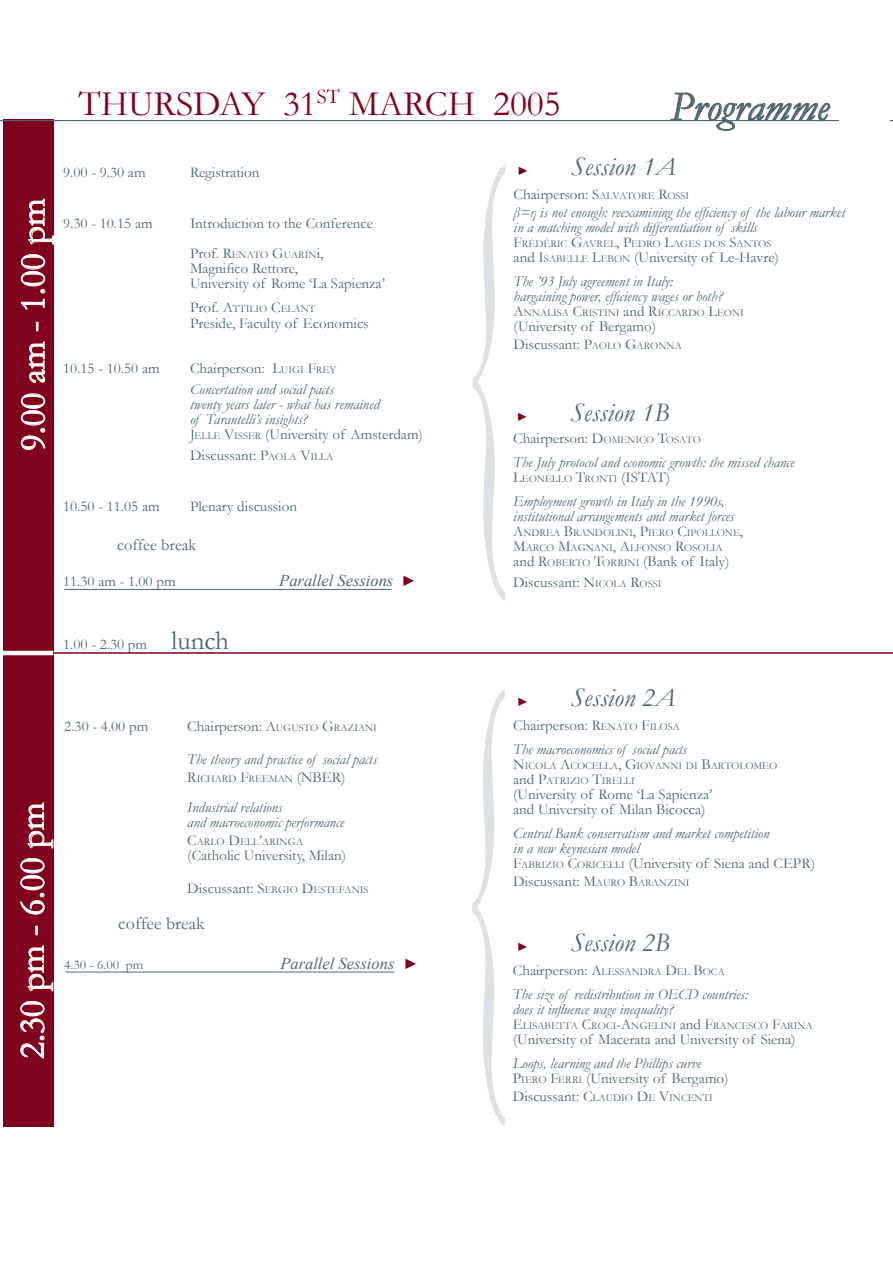
<style>
.page{position:relative;width:893px;height:1263px;background:#fff}
.page>*{position:absolute;margin:0;border:0;box-sizing:border-box;transform-origin:0 0}
.t1{font:480px "Garamond";color:#4f646e;scale:.25 1}
.t2{font:italic 42px "Garamond";color:#4f646e}
.t3{font:36px "Garamond";color:#fff}
.t4{font:36px "Garamond";color:#80011d}
.t5{font:italic 27px "Garamond";color:#4f646e}
.t6{font:18px "Garamond";color:#4f646e}
.t7{font:italic 16.5px "Times New Roman";color:#4f646e}
.t8{font:16.5px "Garamond";color:#4f646e}
.t9{font:15px "Garamond";color:#4f646e}
.heading_5{font:italic 15px "Garamond";color:#4f646e}
.Body_Text{font:italic 15px "Garamond";color:#4f646e}
.t10{font:13.5px "Garamond";color:#4f646e}
.t11{font:italic 12px "Garamond";color:#80011d}
.t12{font:10.5px "Garamond";color:#4f646e}
.s1{font-size:15px}
.s2{font-size:10.5px}
.s3{font-family:"Garamond";font-size:15px;color:#80011d}
.s4{font-size:27px}
</style>
<div class="page">
<div style="left:3px;top:120px;width:50px;height:1007px;background:#80011d"></div>
<svg style="left:21px;top:393px;width:25px;height:57px"></svg>
<svg style="left:28px;top:341px;width:18px;height:42px"></svg>
<svg style="left:36px;top:322px;width:3px;height:10px"></svg>
<svg style="left:21px;top:254px;width:25px;height:56px"></svg>
<svg style="left:28px;top:198px;width:26px;height:47px"></svg>
<svg style="left:20px;top:1001px;width:25px;height:58px"></svg>
<svg style="left:27px;top:945px;width:27px;height:47px"></svg>
<svg style="left:35px;top:925px;width:3px;height:11px"></svg>
<svg style="left:20px;top:858px;width:25px;height:57px"></svg>
<svg style="left:27px;top:802px;width:27px;height:47px"></svg>
<hr style="left:53px;top:652px;width:840px;height:2px;background:#80011d">
<svg style="left:670px;top:92px;width:161px;height:39px"></svg>
<hr style="left:0;top:120px;width:839px;height:1px;background:#4f646e">
<hr style="left:3px;top:651px;width:50px;height:4px;background:#fff">
<p class="t4" style="left:79px;top:79px;width:484px">THURSDAY 31<sup>ST</sup> MARCH 2005</p>
<p class="t2" style="left:670px;top:78px;width:160px">Programme</p>
<p class="t3" style="left:9px;top:451px;width:254px;rotate:-90deg">9.00 am - 1.00 pm</p>
<p class="t9" style="left:63px;top:163px;width:84px">9.00 - 9.30 am</p>
<p class="t9" style="left:190px;top:163px;width:71px">Registration</p>
<p class="t9" style="left:63px;top:214px;width:91px">9.30 - 10.15 am</p>
<p class="t9" style="left:190px;top:214px;width:185px">Introduction to the Conference</p>
<p class="t12" style="left:190px;top:248px;width:135px"><span class="s1">Prof. R</span>ENATO <span class="s1">G</span>UARIN<span class="s1">i,</span></p>
<p class="t9" style="left:190px;top:259px;width:110px">Magnifico Rettore,</p>
<p class="t9" style="left:190px;top:274px;width:196px">University of Rome ‘La Sapienza’</p>
<p class="t12" style="left:190px;top:302px;width:127px"><span class="s1">Prof. A</span>TTILIO <span class="s1">C</span>ELANT</p>
<p class="t9" style="left:190px;top:313px;width:180px">Preside, Faculty of Economics</p>
<p class="t9" style="left:63px;top:358px;width:98px">10.15 - 10.50 am</p>
<p class="t9" style="left:190px;top:358px;width:148px">Chairperson: L<span class="s2">UIGI</span> F<span class="s2">REY</span></p>
<p class="heading_5" style="left:190px;top:379px;width:145px">Concertation and social pacts</p>
<p class="heading_5" style="left:190px;top:394px;width:191px">twenty years later - what has remained</p>
<p class="heading_5" style="left:190px;top:409px;width:119px">of Tarantelli’s insights?</p>
<p class="t9" style="left:190px;top:424px;width:234px">J<span class="s2">ELLE</span> V<span class="s2">ISSER</span> (University of Amsterdam)</p>
<p class="t9" style="left:190px;top:445px;width:145px">Discussant: P<span class="s2">AOLA</span> V<span class="s2">ILLA</span></p>
<p class="t9" style="left:63px;top:496px;width:98px">10.50 - 11.05 am</p>
<p class="t9" style="left:190px;top:496px;width:109px">Plenary discussion</p>
<p class="t8" style="left:117px;top:533px;width:81px">coffee break</p>
<p class="t9" style="left:63px;top:571px;width:114px">11.30 am - 1.00 pm</p>
<p class="t7" style="left:279px;top:569px;width:139px">Parallel Sessions <span class="s3">►</span></p>
<p class="t11" style="left:517px;top:163px;width:13px">►</p>
<p class="t5" style="left:571px;top:148px;width:106px">Session 1A</p>
<h1 class="t1" style="left:456px;top:24px;width:231px">{</h1>
<p class="t9" style="left:514px;top:184px;width:177px">Chairperson: S<span class="s2">ALVATORE</span> R<span class="s2">OSSI</span></p>
<p class="heading_5" style="left:514px;top:202px;width:333px">β=η is not enough: reexamining the efficiency of the labour market</p>
<p class="heading_5" style="left:514px;top:217px;width:245px">in a matching model with differentiation of skills</p>
<p class="t12" style="left:514px;top:237px;width:259px"><span class="s1">F</span>RÉDÉRIC <span class="s1">G</span>AVREL<span class="s1">, P</span>EDRO <span class="s1">L</span>AGES DOS <span class="s1">S</span>ANTOS</p>
<p class="t9" style="left:514px;top:247px;width:267px">and I<span class="s2">SABELLE</span> L<span class="s2">EBON</span> (University of Le-Havre)</p>
<p class="heading_5" style="left:514px;top:271px;width:161px">The ’93 July agreement in Italy:</p>
<p class="heading_5" style="left:514px;top:286px;width:211px">bargaining power, efficiency wages or both?</p>
<p class="t12" style="left:514px;top:306px;width:232px"><span class="s1">A</span>NNALISA <span class="s1">C</span>RISTINI <span class="s1">and R</span>ICCARDO <span class="s1">L</span>EONI</p>
<p class="t9" style="left:514px;top:316px;width:144px">(University of Bergamo)</p>
<p class="t9" style="left:514px;top:334px;width:170px">Discussant: P<span class="s2">AOLO</span> G<span class="s2">ARONNA</span></p>
<p class="t11" style="left:516px;top:409px;width:13px">►</p>
<p class="t5" style="left:570px;top:394px;width:101px">Session 1B</p>
<p class="t9" style="left:513px;top:428px;width:189px">Chairperson: D<span class="s2">OMENICO</span> T<span class="s2">OSATO</span></p>
<p class="heading_5" style="left:513px;top:452px;width:283px">The July protocol and economic growth: the missed chance</p>
<p class="t12" style="left:513px;top:472px;width:158px"><span class="s1">L</span>EONELLO <span class="s1">T</span>RONTI <span class="s1">(ISTAT)</span></p>
<p class="heading_5" style="left:513px;top:491px;width:213px">Employment growth in Italy in the 1990s,</p>
<p class="heading_5" style="left:513px;top:506px;width:222px">institutional arrangements and market forces</p>
<p class="t12" style="left:513px;top:526px;width:231px"><span class="s1">A</span>NDREA <span class="s1">B</span>RANDOLINI<span class="s1">, P</span>IERO <span class="s1">C</span>IPOLLONE<span class="s1">,</span></p>
<p class="t12" style="left:513px;top:541px;width:211px"><span class="s1">M</span>ARCO <span class="s1">M</span>AGNANI<span class="s1">, A</span>LFONSO <span class="s1">R</span>OSOLIA</p>
<p class="t9" style="left:513px;top:551px;width:218px">and R<span class="s2">OBERTO</span> T<span class="s2">ORRINI</span> (Bank of Italy)</p>
<p class="t9" style="left:513px;top:572px;width:150px">Discussant: N<span class="s2">ICOLA</span> R<span class="s2">OSSI</span></p>
<p class="t9" style="left:63px;top:634px;width:167px">1.00 - 2.30 pm <span class="s4">lunch</span></p>
<p class="t3" style="left:8px;top:1059px;width:258px;rotate:-90deg">2.30 pm - 6.00 pm</p>
<p class="t9" style="left:64px;top:716px;width:85px">2.30 - 4.00 pm</p>
<p class="t9" style="left:187px;top:716px;width:191px">Chairperson: A<span class="s2">UGUSTO</span> G<span class="s2">RAZIANI</span></p>
<p class="heading_5" style="left:187px;top:749px;width:191px">The theory and practice of social pacts</p>
<p class="t12" style="left:187px;top:772px;width:160px"><span class="s1">R</span>ICHARD <span class="s1">F</span>REEMAN <span class="s1">(NBER)</span></p>
<p class="Body_Text" style="left:187px;top:797px;width:96px">Industrial relations</p>
<p class="Body_Text" style="left:187px;top:812px;width:159px">and macroeconomic performance</p>
<p class="t12" style="left:187px;top:835px;width:117px"><span class="s1">C</span>ARLO <span class="s1">D</span>ELL<span class="s1">’</span>ARINGA</p>
<p class="t9" style="left:187px;top:845px;width:160px">(Catholic University, Milan)</p>
<p class="t12" style="left:187px;top:883px;width:183px"><span class="s1">Discussant: S</span>ERGIO <span class="s1">D</span>ESTEFANIS</p>
<p class="t6" style="left:118px;top:911px;width:88px">coffee break</p>
<p class="t10" style="left:64px;top:955px;width:80px">4.30 - 6.00 pm</p>
<p class="t7" style="left:280px;top:952px;width:139px">Parallel Sessions <span class="s3">►</span></p>
<h1 class="t1" style="left:456px;top:549px;width:231px">{</h1>
<p class="t11" style="left:517px;top:694px;width:13px">►</p>
<p class="t5" style="left:571px;top:679px;width:106px">Session 2A</p>
<p class="t9" style="left:513px;top:715px;width:168px">Chairperson: R<span class="s2">ENATO</span> F<span class="s2">ILOSA</span></p>
<p class="heading_5" style="left:513px;top:739px;width:175px">The macroeconomics of social pacts</p>
<p class="t12" style="left:513px;top:759px;width:266px"><span class="s1">N</span>ICOLA <span class="s1">A</span>COCELLA<span class="s1">, G</span>IOVANNI DI <span class="s1">B</span>ARTOLOMEO</p>
<p class="t12" style="left:513px;top:774px;width:123px"><span class="s1">and P</span>ATRIZIO <span class="s1">T</span>IRELLI</p>
<p class="t9" style="left:513px;top:784px;width:201px">(University of Rome ‘La Sapienza’</p>
<p class="t9" style="left:513px;top:799px;width:194px">and University of Milan Bicocca)</p>
<p class="heading_5" style="left:513px;top:823px;width:258px">Central Bank conservatism and market competition</p>
<p class="heading_5" style="left:513px;top:838px;width:128px">in a new keynesian model</p>
<p class="t9" style="left:513px;top:853px;width:303px">F<span class="s2">ABRIZIO</span> C<span class="s2">ORICELLI</span> (University of Siena and CEPR)</p>
<p class="t9" style="left:513px;top:871px;width:178px">Discussant: M<span class="s2">AURO</span> B<span class="s2">ARANZINI</span></p>
<p class="t11" style="left:517px;top:939px;width:13px">►</p>
<p class="t5" style="left:571px;top:924px;width:101px">Session 2B</p>
<p class="t9" style="left:513px;top:960px;width:213px">Chairperson: A<span class="s2">LESSANDRA</span> D<span class="s2">EL</span> B<span class="s2">OCA</span></p>
<p class="heading_5" style="left:513px;top:984px;width:237px">The size of redistribution in OECD countries:</p>
<p class="heading_5" style="left:513px;top:999px;width:162px">does it influence wage inequality?</p>
<p class="t12" style="left:513px;top:1018px;width:301px"><span class="s1">E</span>LISABETTA <span class="s1">C</span>ROCI<span class="s1">-A</span>NGELINI <span class="s1">and F</span>RANCESCO <span class="s1">F</span>ARINA</p>
<p class="t9" style="left:513px;top:1029px;width:284px">(University of Macerata and University of Siena)</p>
<p class="heading_5" style="left:513px;top:1053px;width:190px">Loops, learning and the Phillips curve</p>
<p class="t9" style="left:513px;top:1068px;width:217px">P<span class="s2">IERO</span> F<span class="s2">ERRI</span> (University of Bergamo)</p>
<p class="t9" style="left:513px;top:1086px;width:202px">Discussant: C<span class="s2">LAUDIO</span> D<span class="s2">E</span> V<span class="s2">INCENTI</span></p>
</div>
